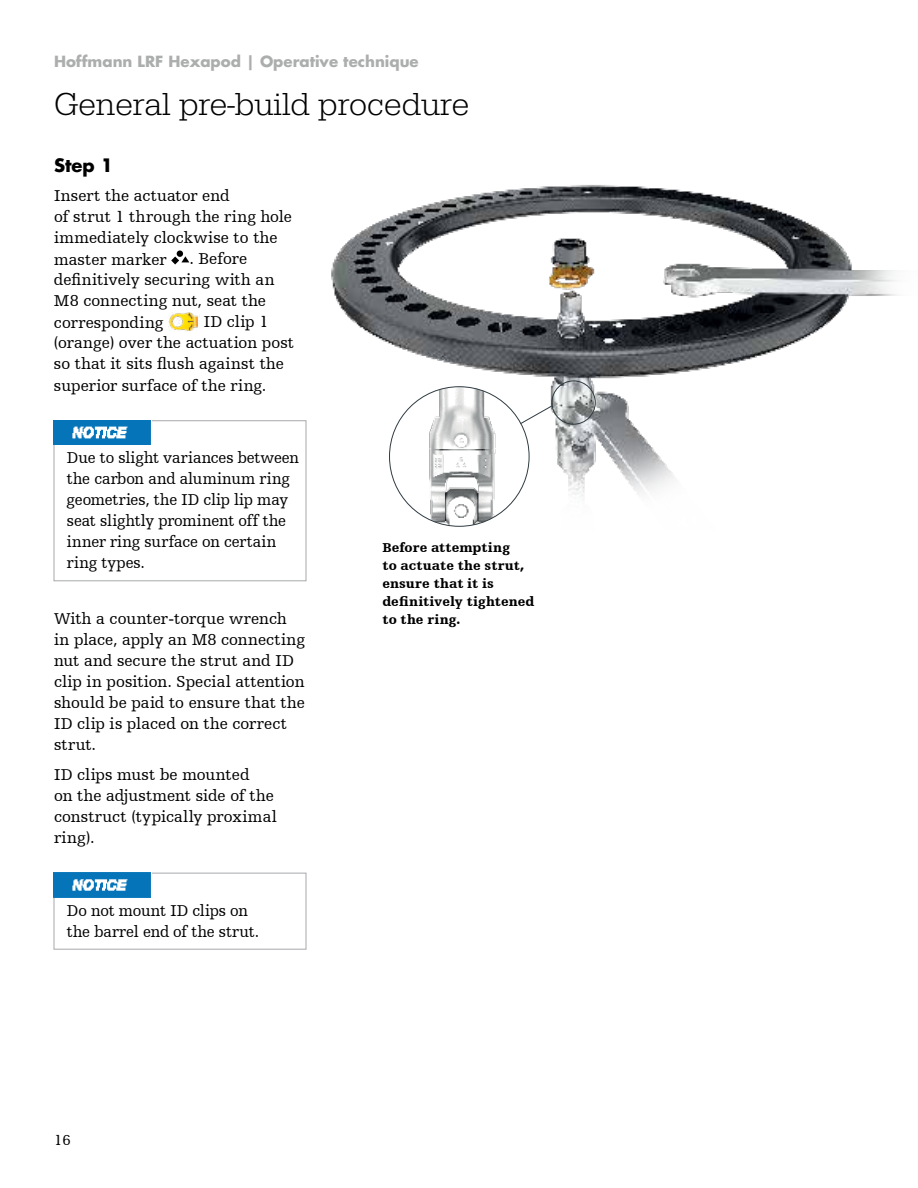
<style>
.page{position:relative;width:918px;height:1188px;background:#fff}
.page>*{position:absolute;margin:0;border:0;box-sizing:border-box;transform-origin:0 0}
.t1{font:300 33px "URW Egyptienne TOT";color:#000}
.t2{font:700 18px "Futura Std";color:#000}
.t3{font:16.5px/21px "Humanist Slabserif 712 BT";letter-spacing:.005em;color:#000}
.t4{font:700 15px "Futura Std";color:#abaead}
.t5{font:15px "Humanist Slabserif 712 BT";color:#000}
.t6{font:900 13.5px/18px "Humanist Slabserif 712 BT";letter-spacing:.01em;color:#000}
</style>
<div class="page">
<svg style="left:171px;top:256px;width:18px;height:8px"></svg>
<div style="left:177px;top:250px;width:6px;height:7px;background:#000;border-radius:50%"></div>
<img style="left:168px;top:312px;width:30px;height:19px">
<img style="left:331px;top:185px;width:566px;height:342px">
<div style="left:552px;top:381px;width:43px;height:43px;border:1px solid #303c42;border-radius:50%"></div>
<svg style="left:520px;top:405px;width:32px;height:19px"></svg>
<img style="left:390px;top:387px;width:139px;height:139px;border-radius:70px">
<div style="left:54px;top:420px;width:252px;height:161px;border:1px solid #a7a9ac"></div>
<img style="left:54px;top:421px;width:97px;height:24px">
<div style="left:54px;top:873px;width:252px;height:77px;border:1px solid #a7a9ac"></div>
<img style="left:54px;top:873px;width:97px;height:24px">
<p class="t4" style="left:54px;top:51px;width:366px">Hoffmann LRF Hexapod | Operative technique</p>
<h1 class="t1" style="left:54px;top:85px;width:417px">General pre-build procedure</h1>
<p class="t2" style="left:54px;top:153px;width:61px">Step 1</p>
<p class="t3" style="left:54px;top:185px;width:240px">Insert the actuator end<br>of strut 1 through the ring hole immediately clockwise to the master marker</p>
<p class="t3" style="left:54px;top:248px;width:222px;text-indent:135px">. Before definitively securing with an<br>M8 connecting nut, seat the corresponding</p>
<p class="t3" style="left:54px;top:311px;width:242px;text-indent:150px">ID clip 1 (orange) over the actuation post so that it sits flush against the superior surface of the ring.</p>
<p class="t3" style="left:67px;top:447px;width:234px">Due to slight variances between the carbon and aluminum ring geometries, the ID clip lip may seat slightly prominent off the inner ring surface on certain ring types.</p>
<p class="t3" style="left:54px;top:608px;width:253px">With a counter-torque wrench in place, apply an M8 connecting nut and secure the strut and ID clip in position. Special attention should be paid to ensure that the<br>ID clip is placed on the correct strut.</p>
<p class="t3" style="left:54px;top:764px;width:224px">ID clips must be mounted<br>on the adjustment side of the construct (typically proximal ring).</p>
<p class="t3" style="left:67px;top:899px;width:194px">Do not mount ID clips on the barrel end of the strut.</p>
<p class="t6" style="left:382px;top:538px;width:154px">Before attempting<br>to actuate the strut, ensure that it is definitively tightened to the ring.</p>
<p class="t5" style="left:54px;top:1131px;width:18px">16</p>
</div>
